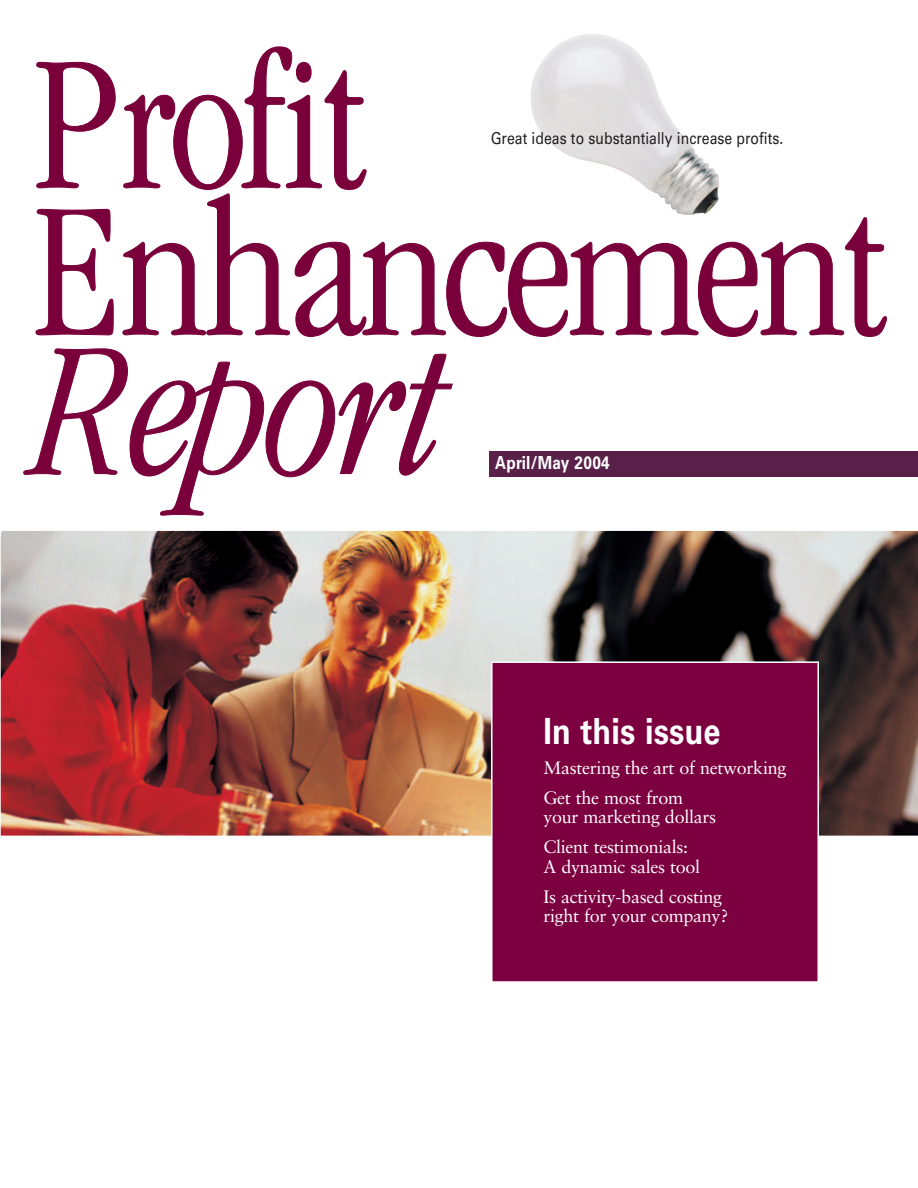
<style>
.page{position:relative;width:918px;height:1188px;background:#fff}
.page>*{position:absolute;margin:0;border:0;box-sizing:border-box;transform-origin:0 0}
.t1{font:700 36px "Univers";letter-spacing:.005em;color:#fff;scale:.85 1}
.t2{font:18px/30px "Sabon";letter-spacing:-.015em;color:#fff}
.t3{font:700 18px "Univers";letter-spacing:.015em;color:#fff;scale:.85 1}
.t4{font:16.5px "Univers";color:#231f20;scale:.85 1}
</style>
<div class="page">
<svg style="left:36px;top:62px;width:79px;height:126px"></svg>
<svg style="left:36px;top:209px;width:78px;height:126px"></svg>
<svg style="left:123px;top:47px;width:764px;height:290px"></svg>
<svg style="left:24px;top:349px;width:429px;height:166px"></svg>
<img style="left:1px;top:531px;width:917px;height:305px">
<div style="left:492px;top:662px;width:326px;height:320px;background:#7c0040"></div>
<div style="left:491px;top:661px;width:328px;height:322px;border:2px solid #fff"></div>
<img style="left:524px;top:34px;width:195px;height:181px">
<div style="left:489px;top:451px;width:429px;height:26px;background:#592049"></div>
<p class="t4" style="left:491px;top:129px;width:346px">Great ideas to substantially increase profits.</p>
<p class="t3" style="left:495px;top:452px;width:136px">April/May 2004</p>
<h1 class="t1" style="left:543px;top:710px;width:210px">In this issue</h1>
<p class="t2" style="left:543px;top:752px;width:244px">Mastering the art of networking<br>Get the most from</p>
<p class="t2" style="left:543px;top:802px;width:174px">your marketing dollars<br>Client testimonials:</p>
<p class="t2" style="left:543px;top:851px;width:180px">A dynamic sales tool<br>Is activity-based costing</p>
<p class="t2" style="left:543px;top:901px;width:186px">right for your company?</p>
</div>
